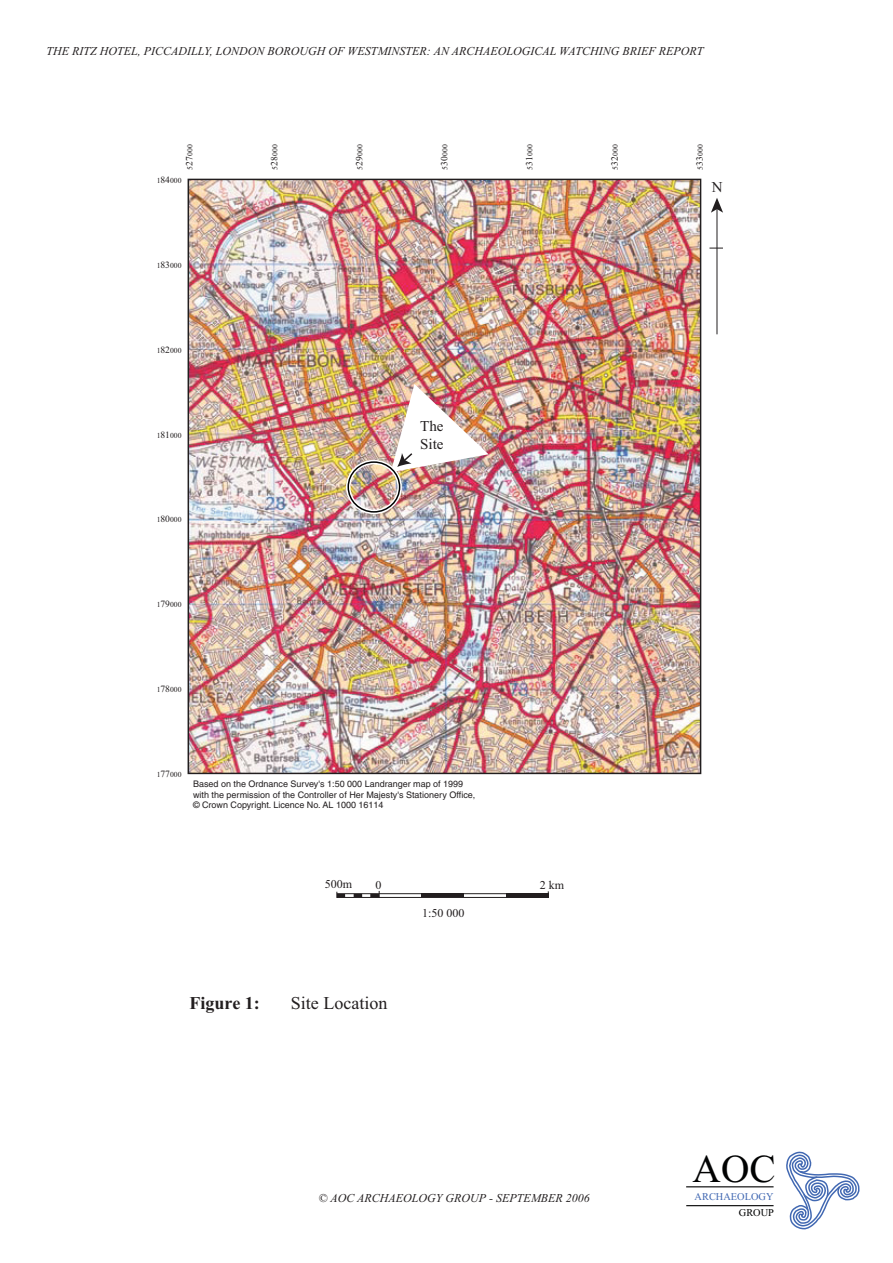
<style>
.page{position:relative;width:893px;height:1263px;background:#fff}
.page>*{position:absolute;margin:0;border:0;box-sizing:border-box;transform-origin:0 0}
.t1{font:39.45px "Times New Roman";color:#010202}
.t2{font:18px "Times New Roman";color:#221e1f}
.t3{font:700 18px "Times New Roman";color:#221e1f}
.t4{font:15px/18px "Times New Roman";color:#221e1f}
.t5{font:italic 12px "Times New Roman";color:#221e1f}
.t6{font:12px "Times New Roman";color:#221e1f}
.t7{font:10.35px "Times New Roman";color:#4168b2}
.t8{font:10.35px "Times New Roman";color:#010202}
.t9{font:9px/10.8px "Helvetica";color:#221e1f}
.t10{font:7.65px "Times New Roman";color:#221e1f}
.s1{font-size:9.6px}
</style>
<div class="page">
<img style="left:191px;top:182px;width:507px;height:589px">
<div style="left:188px;top:179px;width:513px;height:595px;border:2px solid #221e1f"></div>
<hr style="left:716px;top:208px;width:1px;height:126px;background:#221e1f">
<svg style="left:711px;top:198px;width:12px;height:15px"></svg>
<svg style="left:709px;top:248px;width:14px;height:1px"></svg>
<div style="left:337px;top:891px;width:211px;height:7px;border:1px solid #221e1f"></div>
<hr style="left:337px;top:893px;width:211px;height:1px;background:#221e1f">
<svg style="left:337px;top:894px;width:8px;height:3px"></svg>
<hr style="left:422px;top:894px;width:42px;height:3px;background:#221e1f">
<hr style="left:506px;top:893px;width:42px;height:4px;background:#221e1f">
<svg style="left:354px;top:894px;width:8px;height:3px"></svg>
<svg style="left:370px;top:891px;width:10px;height:7px"></svg>
<div style="left:346px;top:460px;width:56px;height:54px;border:4px solid #fff;border-radius:50%"></div>
<div style="left:347px;top:461px;width:53px;height:52px;border:2px solid #010202;border-radius:50%"></div>
<img style="left:391px;top:384px;width:97px;height:88px">
<hr style="left:686px;top:1186px;width:87px;height:1px;background:#000">
<hr style="left:686px;top:1205px;width:87px;height:1px;background:#000">
<svg style="left:786px;top:1151px;width:74px;height:79px"></svg>
<h3 class="t5" style="left:46px;top:44px;width:658px">THE RITZ HOTEL, PICCADILLY, LONDON BOROUGH OF WESTMINSTER: AN ARCHAEOLOGICAL WATCHING BRIEF REPORT</h3>
<p class="t10" style="left:185px;top:170px;width:26px;rotate:-90deg">5<span class="s1">27</span>000</p>
<p class="t10" style="left:270px;top:170px;width:26px;rotate:-90deg">5<span class="s1">28</span>000</p>
<p class="t10" style="left:355px;top:170px;width:26px;rotate:-90deg">5<span class="s1">29</span>000</p>
<p class="t10" style="left:440px;top:170px;width:26px;rotate:-90deg">5<span class="s1">30</span>000</p>
<p class="t10" style="left:525px;top:170px;width:26px;rotate:-90deg">5<span class="s1">31</span>000</p>
<p class="t10" style="left:610px;top:170px;width:26px;rotate:-90deg">5<span class="s1">32</span>000</p>
<p class="t10" style="left:696px;top:170px;width:26px;rotate:-90deg">5<span class="s1">33</span>000</p>
<p class="t10" style="left:157px;top:176px;width:26px">1<span class="s1">84</span>000</p>
<h3 class="t4" style="left:712px;top:178px;width:12px">N</h3>
<p class="t10" style="left:157px;top:261px;width:26px">1<span class="s1">83</span>000</p>
<p class="t10" style="left:157px;top:346px;width:26px">1<span class="s1">82</span>000</p>
<p class="t10" style="left:157px;top:431px;width:26px">1<span class="s1">81</span>000</p>
<p class="t10" style="left:157px;top:515px;width:26px">1<span class="s1">80</span>000</p>
<p class="t10" style="left:157px;top:600px;width:26px">1<span class="s1">79</span>000</p>
<p class="t10" style="left:157px;top:685px;width:26px">1<span class="s1">78</span>000</p>
<h3 class="t4" style="left:420px;top:417px;width:25px">The<br>Site</h3>
<p class="t10" style="left:157px;top:770px;width:26px">1<span class="s1">77</span>000</p>
<p class="t9" style="left:193px;top:779px;width:284px">Based on the Ordnance Survey's 1:50 000 Landranger map of 1999 with the permission of the Controller of Her Majesty's Stationery Office, © Crown Copyright. Licence No. AL 1000 16114</p>
<h3 class="t6" style="left:325px;top:877px;width:29px">500m</h3>
<h3 class="t6" style="left:376px;top:877px;width:7px">0</h3>
<h3 class="t6" style="left:540px;top:878px;width:26px">2 km</h3>
<h3 class="t6" style="left:422px;top:906px;width:44px">1:50 000</h3>
<h2 class="t3" style="left:190px;top:992px;width:72px">Figure 1:</h2>
<h2 class="t2" style="left:291px;top:992px;width:98px">Site Location</h2>
<h3 class="t5" style="left:318px;top:1191px;width:273px">© AOC ARCHAEOLOGY GROUP - SEPTEMBER 2006</h3>
<h1 class="t1" style="left:692px;top:1145px;width:85px">AOC</h1>
<p class="t7" style="left:695px;top:1190px;width:80px">ARCHAEOLOGY</p>
<p class="t8" style="left:739px;top:1207px;width:37px">GROUP</p>
</div>
